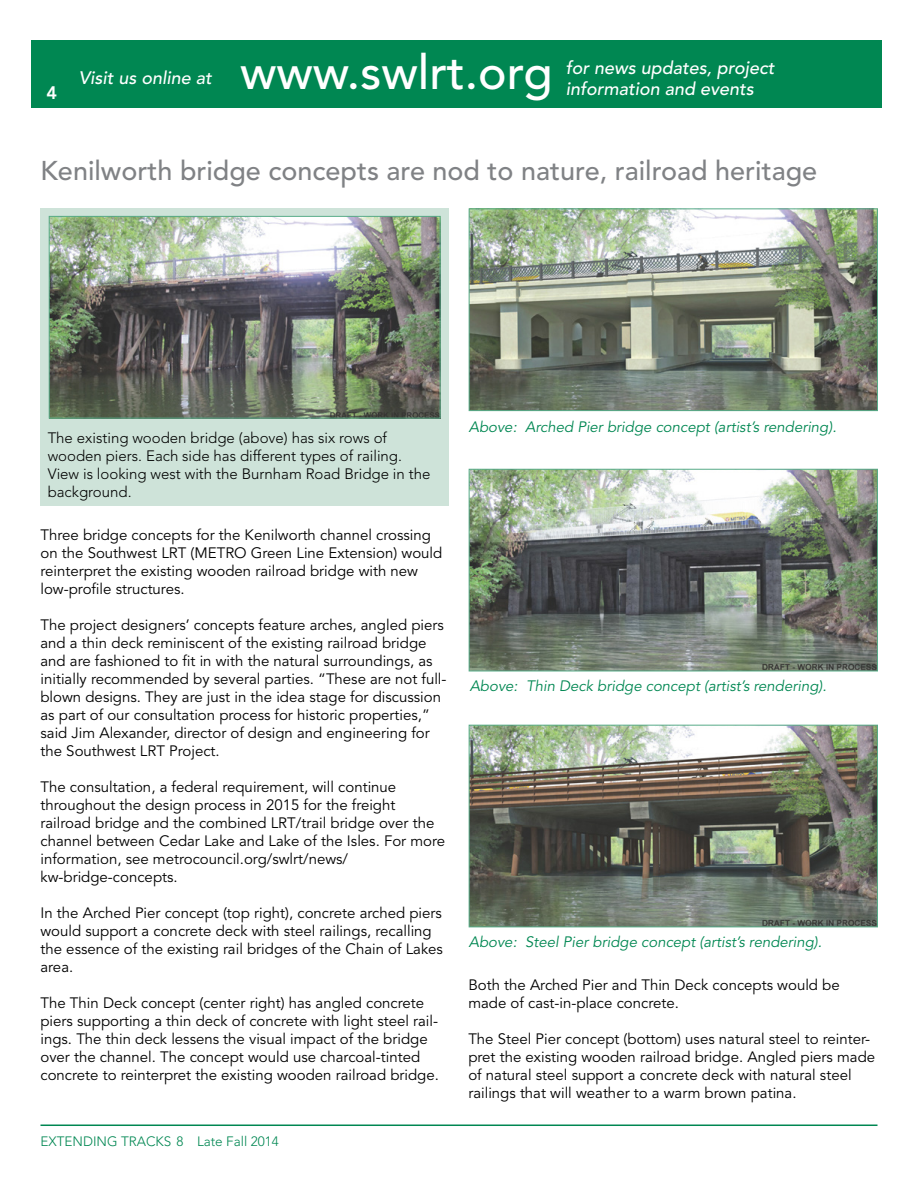
<style>
.page{position:relative;width:918px;height:1188px;background:#fff}
.page>*{position:absolute;margin:0;border:0;box-sizing:border-box;transform-origin:0 0}
.t1{font:500 48px "Avenir LT Std";color:#fff}
.Subhead_2{font:500 27px "Avenir LT Std";color:#808285}
.t2{font:italic 500 18px "Avenir LT Std";color:#fff}
.t3{font:800 18px "Avenir LT Std";color:#fff}
.Text_Paragraph{font:15px/18px "Avenir LT Std";color:#000}
.Text_Paragraph_no_ba{font:300 15px/18px "Avenir LT Std";color:#000}
.Captiony{font:italic 15px "Avenir LT Std";color:#008752}
.t4{font:300 13.5px "Avenir LT Std";color:#008752}
</style>
<div class="page">
<div style="left:32px;top:40px;width:850px;height:68px;background:#008752"></div>
<hr style="left:40px;top:1125px;width:838px;height:1px;background:#008752">
<div style="left:40px;top:208px;width:408px;height:298px;background:#cee3d9"></div>
<img style="left:51px;top:218px;width:388px;height:199px">
<div style="left:49px;top:216px;width:392px;height:203px;border:1px solid #57ab88"></div>
<img style="left:471px;top:210px;width:405px;height:199px">
<div style="left:469px;top:208px;width:409px;height:203px;border:1px solid #57ab88"></div>
<img style="left:471px;top:471px;width:405px;height:198px">
<div style="left:469px;top:469px;width:409px;height:202px;border:1px solid #57ab88"></div>
<img style="left:471px;top:727px;width:405px;height:198px">
<div style="left:469px;top:725px;width:409px;height:202px;border:1px solid #57ab88"></div>
<h1 class="t1" style="left:240px;top:45px;width:314px">www.swlrt.org</h1>
<p class="t2" style="left:566px;top:57px;width:210px">for news updates, project</p>
<p class="t2" style="left:79px;top:68px;width:135px">Visit us online at</p>
<p class="t3" style="left:46px;top:82px;width:12px">4</p>
<p class="t2" style="left:566px;top:79px;width:190px">information and events</p>
<h2 class="Subhead_2" style="left:40px;top:155px;width:778px">Kenilworth bridge concepts are nod to nature, railroad heritage</h2>
<p class="Text_Paragraph_no_ba" style="left:48px;top:429px;width:384px">The existing wooden bridge (above) has six rows of wooden piers. Each side has different types of railing.<br>View is looking west with the Burnham Road Bridge in the background.</p>
<p class="Text_Paragraph" style="left:40px;top:526px;width:403px">Three bridge concepts for the Kenilworth channel crossing on the Southwest LRT (METRO Green Line Extension) would reinterpret the existing wooden railroad bridge with new low-profile structures.</p>
<p class="Text_Paragraph" style="left:40px;top:616px;width:408px">The project designers’ concepts feature arches, angled piers and a thin deck reminiscent of the existing railroad bridge and are fashioned to fit in with the natural surroundings, as initially recommended by several parties. “These are not full&shy;blown designs. They are just in the idea stage for discussion as part of our consultation process for historic properties,” said Jim Alexander, director of design and engineering for the Southwest LRT Project.</p>
<p class="Text_Paragraph" style="left:40px;top:778px;width:406px">The consultation, a federal requirement, will continue throughout the design process in 2015 for the freight railroad bridge and the combined LRT/trail bridge over the channel between Cedar Lake and Lake of the Isles. For more information, see metrocouncil.org/swlrt/news/ kw-bridge-concepts.</p>
<p class="Text_Paragraph" style="left:40px;top:904px;width:404px">In the Arched Pier concept (top right), concrete arched piers would support a concrete deck with steel railings, recalling the essence of the existing rail bridges of the Chain of Lakes area.</p>
<p class="Text_Paragraph" style="left:40px;top:994px;width:400px">The Thin Deck concept (center right) has angled concrete piers supporting a thin deck of concrete with light steel rail&shy;ings. The thin deck lessens the visual impact of the bridge over the channel. The concept would use charcoal-tinted concrete to reinterpret the existing wooden railroad bridge.</p>
<p class="t4" style="left:40px;top:1134px;width:240px">EXTENDING TRACKS 8 Late Fall 2014</p>
<p class="Captiony" style="left:469px;top:418px;width:369px">Above: Arched Pier bridge concept (artist’s rendering).</p>
<p class="Captiony" style="left:470px;top:677px;width:358px">Above: Thin Deck bridge concept (artist’s rendering).</p>
<p class="Captiony" style="left:469px;top:934px;width:355px">Above: Steel Pier bridge concept (artist’s rendering).</p>
<p class="Text_Paragraph" style="left:468px;top:976px;width:373px">Both the Arched Pier and Thin Deck concepts would be made of cast-in-place concrete.</p>
<p class="Text_Paragraph" style="left:468px;top:1030px;width:408px">The Steel Pier concept (bottom) uses natural steel to reinter&shy;pret the existing wooden railroad bridge. Angled piers made of natural steel support a concrete deck with natural steel railings that will weather to a warm brown patina.</p>
</div>
